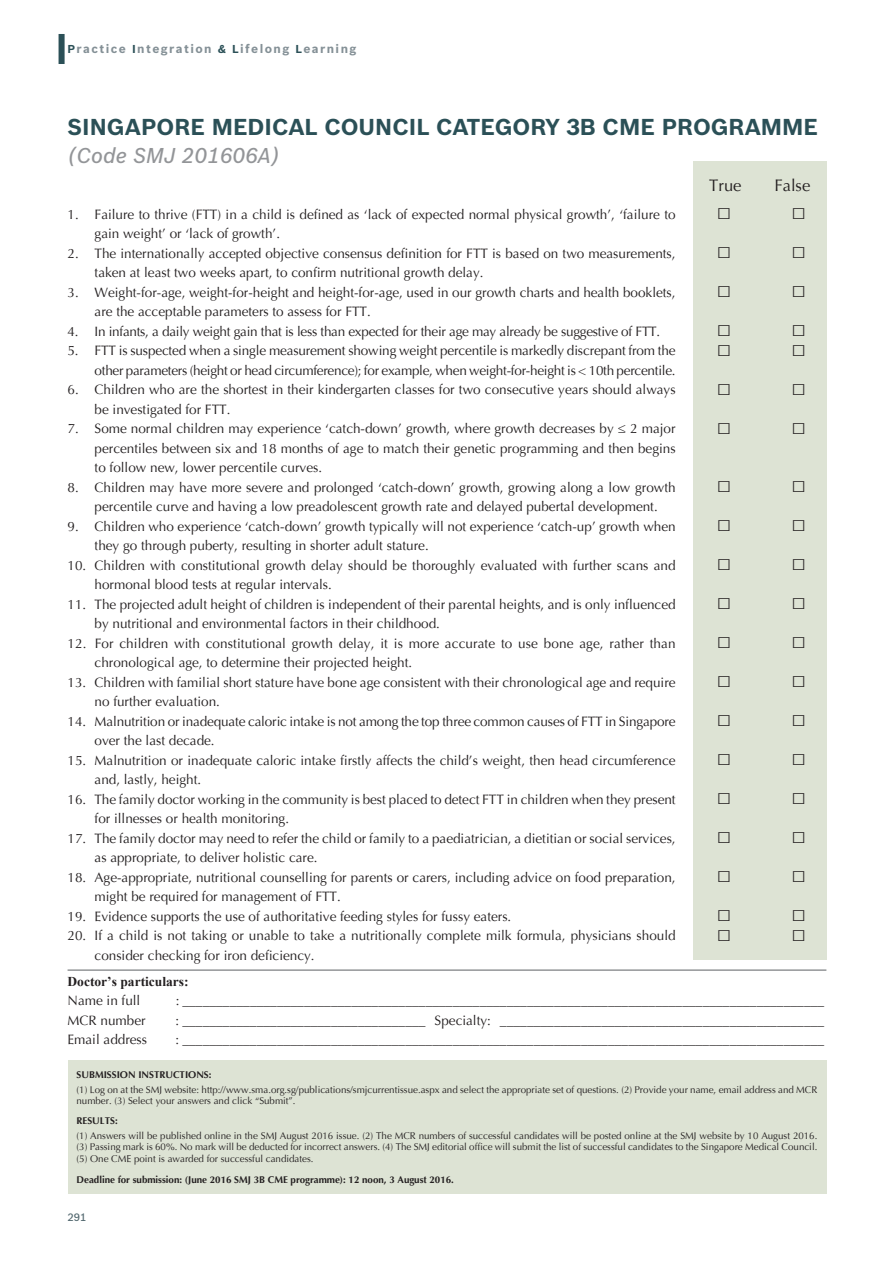
<style>
.page{position:relative;width:894px;height:1263px;background:#fff}
.page>*{position:absolute;margin:0;border:0;box-sizing:border-box;transform-origin:0 0}
.t1{font:24px "Times New Roman";color:#231f20}
.t2{font:700 22.5px "Bosch Sans";color:#2b5057}
.t3{font:italic 500 21px "Bosch Sans";color:#939598}
.t4{font:16.5px "Optima";color:#231f20}
.t5{font:13.5px/19.5px "Optima";color:#231f20}
.t6{font:13.5px "Optima";letter-spacing:-.02em;color:#231f20}
.t7{font:700 13.5px "Times New Roman";color:#231f20}
.t8{font:700 12px "Bosch Sans";letter-spacing:.12em;color:#849096}
.t9{font:500 10.5px "Bosch Sans";color:#51676e}
.t10{font:9.75px/11.7px "Optima";color:#231f20}
.t11{font:700 9.75px "Optima";color:#231f20}
.s1{font-size:11.25px;color:#2b5057}
</style>
<div class="page">
<div style="left:58px;top:34px;width:7px;height:30px;background:#2b5057"></div>
<div style="left:692px;top:162px;width:134px;height:797px;background:#dde3d4"></div>
<hr style="left:68px;top:969px;width:758px;height:2px;background:#939598">
<div style="left:68px;top:1060px;width:758px;height:133px;background:#dde3d4"></div>
<p class="t8" style="left:68px;top:44px;width:290px"><span class="s1">P</span>ractice <span class="s1">I</span>ntegration <span class="s1">&amp; L</span>ifelong <span class="s1">L</span>earning</p>
<h2 class="t2" style="left:68px;top:117px;width:751px">SINGAPORE MEDICAL COUNCIL CATEGORY 3B CME PROGRAMME</h2>
<h3 class="t3" style="left:68px;top:145px;width:213px">(Code SMJ 201606A)</h3>
<p class="t5" style="left:95px;top:204px;width:582px;text-indent:-27px">1. Failure to thrive (FTT) in a child is defined as ‘lack of expected normal physical growth’, ‘failure to gain weight’ or ‘lack of growth’.</p>
<p class="t5" style="left:95px;top:243px;width:582px;text-indent:-27px">2. The internationally accepted objective consensus definition for FTT is based on two measurements, taken at least two weeks apart, to confirm nutritional growth delay.</p>
<p class="t5" style="left:95px;top:282px;width:582px;text-indent:-27px">3. Weight-for-age, weight-for-height and height-for-age, used in our growth charts and health booklets, are the acceptable parameters to assess for FTT.</p>
<p class="t6" style="left:68px;top:323px;width:594px">4. In infants, a daily weight gain that is less than expected for their age may already be suggestive of FTT.</p>
<p class="t5" style="left:68px;top:341px;width:609px;text-align:right">5. FTT is suspected when a single measurement showing weight percentile is markedly discrepant from the other parameters (height or head circumference); for example, when weight-for-height is &lt; 10th percentile.</p>
<p class="t5" style="left:95px;top:380px;width:582px;text-indent:-27px">6. Children who are the shortest in their kindergarten classes for two consecutive years should always be investigated for FTT.</p>
<p class="t5" style="left:95px;top:419px;width:582px;text-align:justify;text-indent:-27px">7. Some normal children may experience ‘catch-down’ growth, where growth decreases by ≤ 2 major percentiles between six and 18 months of age to match their genetic programming and then begins to follow new, lower percentile curves.</p>
<p class="t5" style="left:95px;top:477px;width:582px;text-indent:-27px">8. Children may have more severe and prolonged ‘catch-down’ growth, growing along a low growth percentile curve and having a low preadolescent growth rate and delayed pubertal development.</p>
<p class="t5" style="left:95px;top:516px;width:582px;text-indent:-27px">9. Children who experience ‘catch-down’ growth typically will not experience ‘catch-up’ growth when they go through puberty, resulting in shorter adult stature.</p>
<p class="t5" style="left:95px;top:555px;width:582px;text-indent:-27px">10. Children with constitutional growth delay should be thoroughly evaluated with further scans and hormonal blood tests at regular intervals.</p>
<p class="t5" style="left:95px;top:594px;width:582px;text-indent:-27px">11. The projected adult height of children is independent of their parental heights, and is only influenced by nutritional and environmental factors in their childhood.</p>
<p class="t5" style="left:95px;top:633px;width:582px;text-indent:-27px">12. For children with constitutional growth delay, it is more accurate to use bone age, rather than chronological age, to determine their projected height.</p>
<p class="t5" style="left:95px;top:672px;width:582px;text-indent:-27px">13. Children with familial short stature have bone age consistent with their chronological age and require no further evaluation.</p>
<p class="t5" style="left:95px;top:711px;width:582px;text-indent:-27px">14. Malnutrition or inadequate caloric intake is not among the top three common causes of FTT in Singapore over the last decade.</p>
<p class="t5" style="left:95px;top:750px;width:582px;text-indent:-27px">15. Malnutrition or inadequate caloric intake firstly affects the child’s weight, then head circumference and, lastly, height.</p>
<p class="t5" style="left:95px;top:789px;width:582px;text-indent:-27px">16. The family doctor working in the community is best placed to detect FTT in children when they present for illnesses or health monitoring.</p>
<p class="t5" style="left:95px;top:828px;width:582px;text-indent:-27px">17. The family doctor may need to refer the child or family to a paediatrician, a dietitian or social services, as appropriate, to deliver holistic care.</p>
<p class="t5" style="left:95px;top:867px;width:582px;text-indent:-27px">18. Age-appropriate, nutritional counselling for parents or carers, including advice on food preparation, might be required for management of FTT.</p>
<p class="t5" style="left:68px;top:906px;width:445px">19. Evidence supports the use of authoritative feeding styles for fussy eaters.</p>
<p class="t5" style="left:95px;top:926px;width:582px;text-indent:-27px">20. If a child is not taking or unable to take a nutritionally complete milk formula, physicians should consider checking for iron deficiency.</p>
<p class="t4" style="left:709px;top:175px;width:34px">True</p>
<p class="t4" style="left:774px;top:175px;width:37px">False</p>
<h1 class="t1" style="left:716px;top:198px;width:16px">□</h1>
<h1 class="t1" style="left:791px;top:198px;width:16px">□</h1>
<h1 class="t1" style="left:716px;top:237px;width:16px">□</h1>
<h1 class="t1" style="left:791px;top:237px;width:16px">□</h1>
<h1 class="t1" style="left:716px;top:276px;width:16px">□</h1>
<h1 class="t1" style="left:791px;top:276px;width:16px">□</h1>
<h1 class="t1" style="left:716px;top:315px;width:16px">□</h1>
<h1 class="t1" style="left:791px;top:315px;width:16px">□</h1>
<h1 class="t1" style="left:716px;top:334px;width:16px">□</h1>
<h1 class="t1" style="left:791px;top:334px;width:16px">□</h1>
<h1 class="t1" style="left:716px;top:373px;width:16px">□</h1>
<h1 class="t1" style="left:791px;top:373px;width:16px">□</h1>
<h1 class="t1" style="left:716px;top:412px;width:16px">□</h1>
<h1 class="t1" style="left:791px;top:412px;width:16px">□</h1>
<h1 class="t1" style="left:716px;top:471px;width:16px">□</h1>
<h1 class="t1" style="left:791px;top:471px;width:16px">□</h1>
<h1 class="t1" style="left:716px;top:510px;width:16px">□</h1>
<h1 class="t1" style="left:791px;top:510px;width:16px">□</h1>
<h1 class="t1" style="left:716px;top:549px;width:16px">□</h1>
<h1 class="t1" style="left:791px;top:549px;width:16px">□</h1>
<h1 class="t1" style="left:716px;top:588px;width:16px">□</h1>
<h1 class="t1" style="left:791px;top:588px;width:16px">□</h1>
<h1 class="t1" style="left:716px;top:627px;width:16px">□</h1>
<h1 class="t1" style="left:791px;top:627px;width:16px">□</h1>
<h1 class="t1" style="left:716px;top:666px;width:16px">□</h1>
<h1 class="t1" style="left:791px;top:666px;width:16px">□</h1>
<h1 class="t1" style="left:716px;top:705px;width:16px">□</h1>
<h1 class="t1" style="left:791px;top:705px;width:16px">□</h1>
<h1 class="t1" style="left:716px;top:744px;width:16px">□</h1>
<h1 class="t1" style="left:791px;top:744px;width:16px">□</h1>
<h1 class="t1" style="left:716px;top:783px;width:16px">□</h1>
<h1 class="t1" style="left:791px;top:783px;width:16px">□</h1>
<h1 class="t1" style="left:716px;top:822px;width:16px">□</h1>
<h1 class="t1" style="left:791px;top:822px;width:16px">□</h1>
<h1 class="t1" style="left:716px;top:861px;width:16px">□</h1>
<h1 class="t1" style="left:791px;top:861px;width:16px">□</h1>
<h1 class="t1" style="left:716px;top:900px;width:16px">□</h1>
<h1 class="t1" style="left:791px;top:900px;width:16px">□</h1>
<h1 class="t1" style="left:716px;top:919px;width:16px">□</h1>
<h1 class="t1" style="left:791px;top:919px;width:16px">□</h1>
<p class="t7" style="left:68px;top:973px;width:123px">Doctor’s particulars:</p>
<p class="t5" style="left:68px;top:991px;width:74px">Name in full</p>
<p class="t5" style="left:176px;top:991px;width:650px">: _______________________________________________________________________________________________</p>
<p class="t5" style="left:68px;top:1010px;width:80px">MCR number</p>
<p class="t5" style="left:175px;top:1010px;width:650px">: ____________________________________ Specialty: ________________________________________________</p>
<p class="t5" style="left:68px;top:1030px;width:81px">Email address</p>
<p class="t5" style="left:176px;top:1030px;width:650px">: _______________________________________________________________________________________________</p>
<p class="t11" style="left:76px;top:1069px;width:136px">SUBMISSION INSTRUCTIONS:</p>
<p class="t10" style="left:76px;top:1083px;width:742px">(1) Log on at the SMJ website: http://www.sma.org.sg/publications/smjcurrentissue.aspx and select the appropriate set of questions. (2) Provide your name, email address and MCR number. (3) Select your answers and click “Submit”.</p>
<p class="t11" style="left:76px;top:1114px;width:43px">RESULTS:</p>
<p class="t10" style="left:76px;top:1129px;width:742px;text-align:justify">(1) Answers will be published online in the SMJ August 2016 issue. (2) The MCR numbers of successful candidates will be posted online at the SMJ website by 10 August 2016. (3) Passing mark is 60%. No mark will be deducted for incorrect answers. (4) The SMJ editorial office will submit the list of successful candidates to the Singapore Medical Council. (5) One CME point is awarded for successful candidates.</p>
<p class="t11" style="left:76px;top:1173px;width:378px">Deadline for submission: (June 2016 SMJ 3B CME programme): 12 noon, 3 August 2016.</p>
<p class="t9" style="left:68px;top:1212px;width:20px">291</p>
</div>
